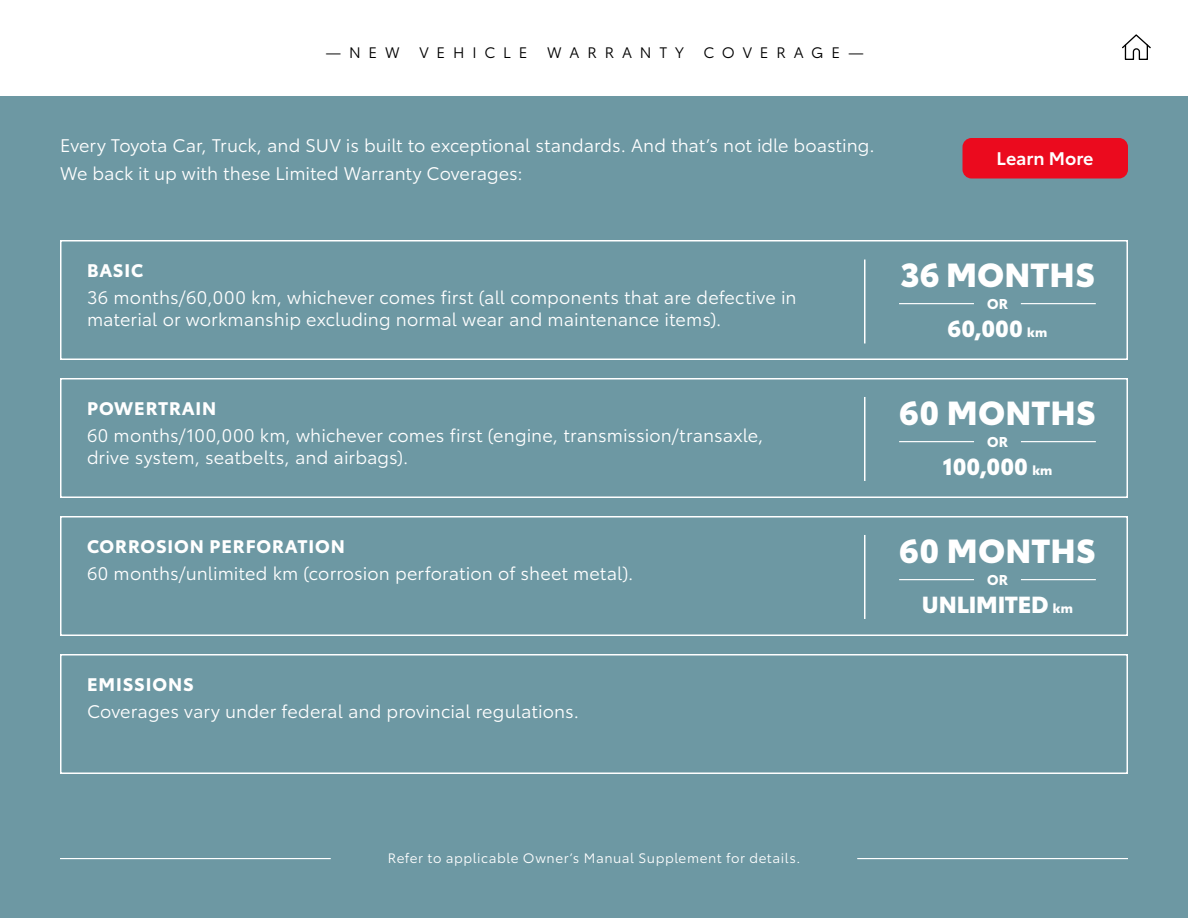
<style>
.page{position:relative;width:1188px;height:918px;background:#fff}
.page>*{position:absolute;margin:0;border:0;box-sizing:border-box;transform-origin:0 0}
.t1{font:900 33px "Toyota Type";letter-spacing:.015em;color:#fff}
.t2{font:900 22.95px "Toyota Type";letter-spacing:-.005em;color:#fff}
.t3{font:18px/22.5px "Toyota Type";letter-spacing:.005em;color:#fff}
.t4{font:700 18px "Toyota Type";letter-spacing:.05em;color:#fff}
.t5{font:600 18px "Toyota Type";color:#fff}
.t6{font:15px "Toyota Type";letter-spacing:.525em;color:#000}
.t7{font:700 14.1px "Toyota Type";color:#fff}
.t8{font:13.5px "Toyota Type";letter-spacing:.04em;color:#fff}
.s1{font-size:12.75px}
</style>
<div class="page">
<div style="left:0;top:96px;width:1188px;height:822px;background:#6d98a3"></div>
<div style="left:60px;top:240px;width:1068px;height:120px;border:2px solid #fff"></div>
<div style="left:60px;top:516px;width:1068px;height:120px;border:2px solid #fff"></div>
<div style="left:60px;top:378px;width:1068px;height:120px;border:2px solid #fff"></div>
<div style="left:60px;top:654px;width:1068px;height:120px;border:2px solid #fff"></div>
<svg style="left:1122px;top:34px;width:29px;height:26px"></svg>
<hr style="left:899px;top:303px;width:75px;height:1px;background:#fff">
<hr style="left:1021px;top:303px;width:75px;height:1px;background:#fff">
<hr style="left:899px;top:579px;width:75px;height:1px;background:#fff">
<hr style="left:1021px;top:579px;width:75px;height:1px;background:#fff">
<hr style="left:60px;top:858px;width:271px;height:1px;background:#fff">
<hr style="left:857px;top:858px;width:271px;height:1px;background:#fff">
<hr style="left:899px;top:441px;width:75px;height:1px;background:#fff">
<hr style="left:1021px;top:441px;width:75px;height:1px;background:#fff">
<hr style="left:864px;top:260px;width:2px;height:84px;background:#fff">
<hr style="left:864px;top:397px;width:2px;height:84px;background:#fff">
<hr style="left:864px;top:535px;width:2px;height:84px;background:#fff">
<div style="left:962px;top:138px;width:166px;height:40px;background:#eb0a1e;border-radius:9px"></div>
<p class="t6" style="left:325px;top:42px;width:76px">—NEW</p>
<p class="t6" style="left:419px;top:42px;width:110px">VEHICLE</p>
<p class="t6" style="left:547px;top:42px;width:138px">WARRANTY</p>
<p class="t6" style="left:704px;top:42px;width:162px">COVERAGE—</p>
<p class="t3" style="left:60px;top:130px;width:816px;line-height:28.5px">Every Toyota Car, Truck, and SUV is built to exceptional standards. And that’s not idle boasting.<br>We back it up with these Limited Warranty Coverages:</p>
<p class="t5" style="left:997px;top:145px;width:98px">Learn More</p>
<p class="t4" style="left:87px;top:256px;width:58px">BASIC</p>
<p class="t3" style="left:87px;top:285px;width:711px">36 months/60,000 km, whichever comes first (all components that are defective in material or workmanship excluding normal wear and maintenance items).</p>
<p class="t4" style="left:87px;top:394px;width:131px">POWERTRAIN</p>
<p class="t3" style="left:87px;top:423px;width:678px">60 months/100,000 km, whichever comes first (engine, transmission/transaxle, drive system, seatbelts, and airbags).</p>
<p class="t4" style="left:87px;top:532px;width:259px">CORROSION PERFORATION</p>
<p class="t3" style="left:87px;top:561px;width:548px">60 months/unlimited km (corrosion perforation of sheet metal).</p>
<p class="t4" style="left:87px;top:670px;width:108px">EMISSIONS</p>
<p class="t3" style="left:87px;top:699px;width:494px">Coverages vary under federal and provincial regulations.</p>
<h1 class="t1" style="left:900px;top:249px;width:196px">36 MONTHS</h1>
<p class="t2" style="left:948px;top:310px;width:101px">60,000 <span class="s1">km</span></p>
<p class="t7" style="left:987px;top:293px;width:22px">OR</p>
<h1 class="t1" style="left:899px;top:387px;width:198px">60 MONTHS</h1>
<p class="t2" style="left:943px;top:448px;width:111px">100,000 <span class="s1">km</span></p>
<p class="t7" style="left:987px;top:431px;width:22px">OR</p>
<h1 class="t1" style="left:899px;top:525px;width:198px">60 MONTHS</h1>
<p class="t2" style="left:922px;top:586px;width:153px">UNLIMITED <span class="s1">km</span></p>
<p class="t7" style="left:987px;top:569px;width:22px">OR</p>
<p class="t8" style="left:388px;top:848px;width:414px">Refer to applicable Owner’s Manual Supplement for details.</p>
</div>
